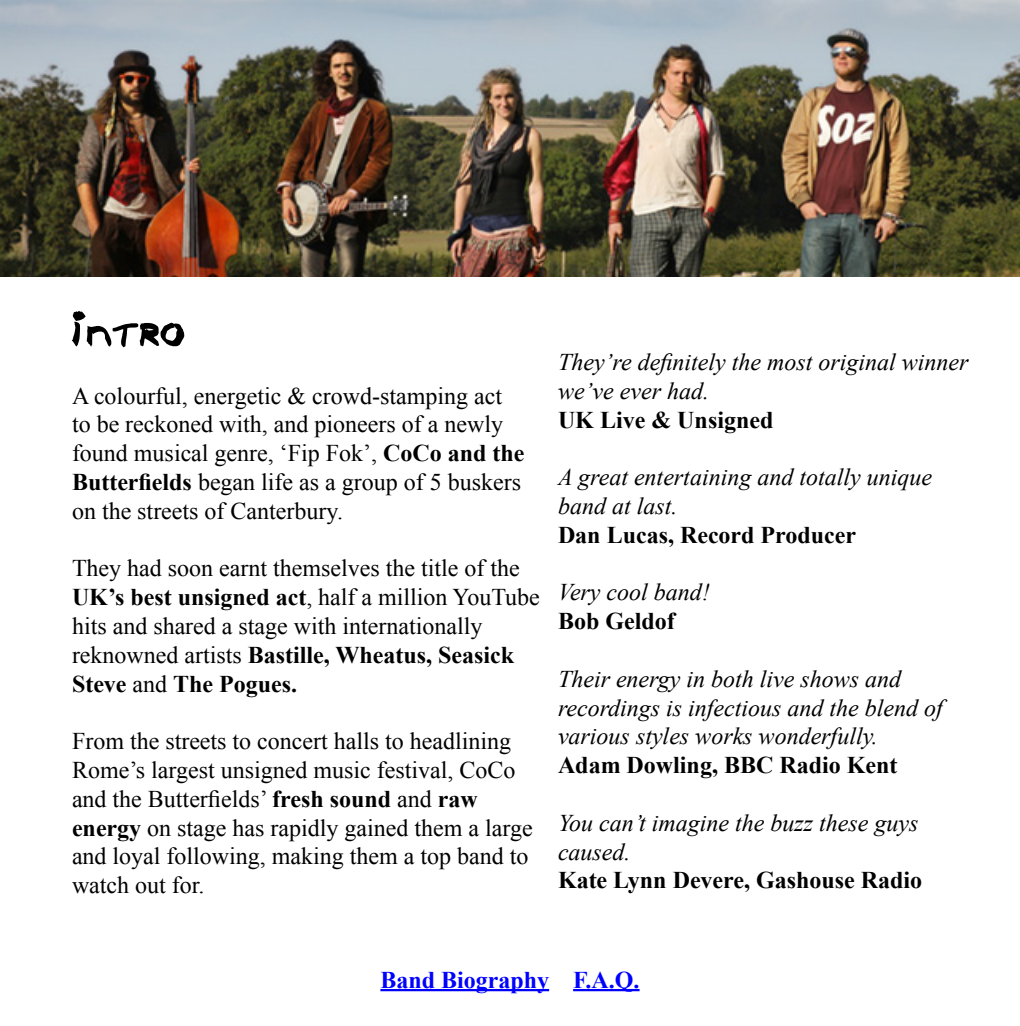
<style>
.page{position:relative;width:1020px;height:1026px;background:#fff}
.page>*{position:absolute;margin:0;border:0;box-sizing:border-box;transform-origin:0 0}
.t1{font:51.6px "Brushcut";color:#000}
.t2{font:24px/28.8px "Times New Roman";color:#000}
.t3{font:italic 24px/28.8px "Times New Roman";color:#000}
.t4{font:700 24px "Times New Roman";color:#000}
.t5{font:700 24px "Times New Roman";color:#00f}
.s1{font-weight:700}
</style>
<div class="page">
<img style="left:0;top:0;width:1020px;height:277px">
<hr style="left:380px;top:989px;width:169px;height:2px;background:#00f">
<hr style="left:573px;top:989px;width:67px;height:2px;background:#00f">
<p class="t1" style="left:72px;top:304px;width:115px">Intro</p>
<p class="t2" style="left:72px;top:381px;width:454px">A colourful, energetic &amp; crowd-stamping act to be reckoned with, and pioneers of a newly found musical genre, ‘Fip Fok’, <span class="s1">CoCo and the Butterfields</span> began life as a group of 5 buskers on the streets of Canterbury.</p>
<p class="t2" style="left:72px;top:554px;width:469px">They had soon earnt themselves the title of the <span class="s1">UK’s best unsigned act</span>, half a million YouTube hits and shared a stage with internationally reknowned artists <span class="s1">Bastille, Wheatus, Seasick Steve</span> and <span class="s1">The Pogues.</span></p>
<p class="t2" style="left:72px;top:726px;width:462px">From the streets to concert halls to headlining Rome’s largest unsigned music festival, CoCo and the Butterfields’ <span class="s1">fresh sound</span> and <span class="s1">raw energy</span> on stage has rapidly gained them a large and loyal following, making them a top band to watch out for.</p>
<p class="t3" style="left:558px;top:347px;width:412px">They’re definitely the most original winner we’ve ever had.</p>
<p class="t4" style="left:558px;top:403px;width:217px">UK Live &amp; Unsigned</p>
<p class="t3" style="left:558px;top:462px;width:376px">A great entertaining and totally unique band at last.</p>
<p class="t4" style="left:558px;top:518px;width:300px">Dan Lucas, Record Producer</p>
<p class="t3" style="left:558px;top:577px;width:153px">Very cool band!</p>
<p class="t4" style="left:558px;top:604px;width:118px">Bob Geldof</p>
<p class="t3" style="left:558px;top:664px;width:386px">Their energy in both live shows and recordings is infectious and the blend of various styles works wonderfully.</p>
<p class="t4" style="left:558px;top:748px;width:341px">Adam Dowling, BBC Radio Kent</p>
<p class="t3" style="left:558px;top:808px;width:362px">You can’t imagine the buzz these guys caused.</p>
<p class="t4" style="left:558px;top:864px;width:366px">Kate Lynn Devere, Gashouse Radio</p>
<p class="t5" style="left:380px;top:963px;width:261px">Band Biography F.A.Q.</p>
</div>
